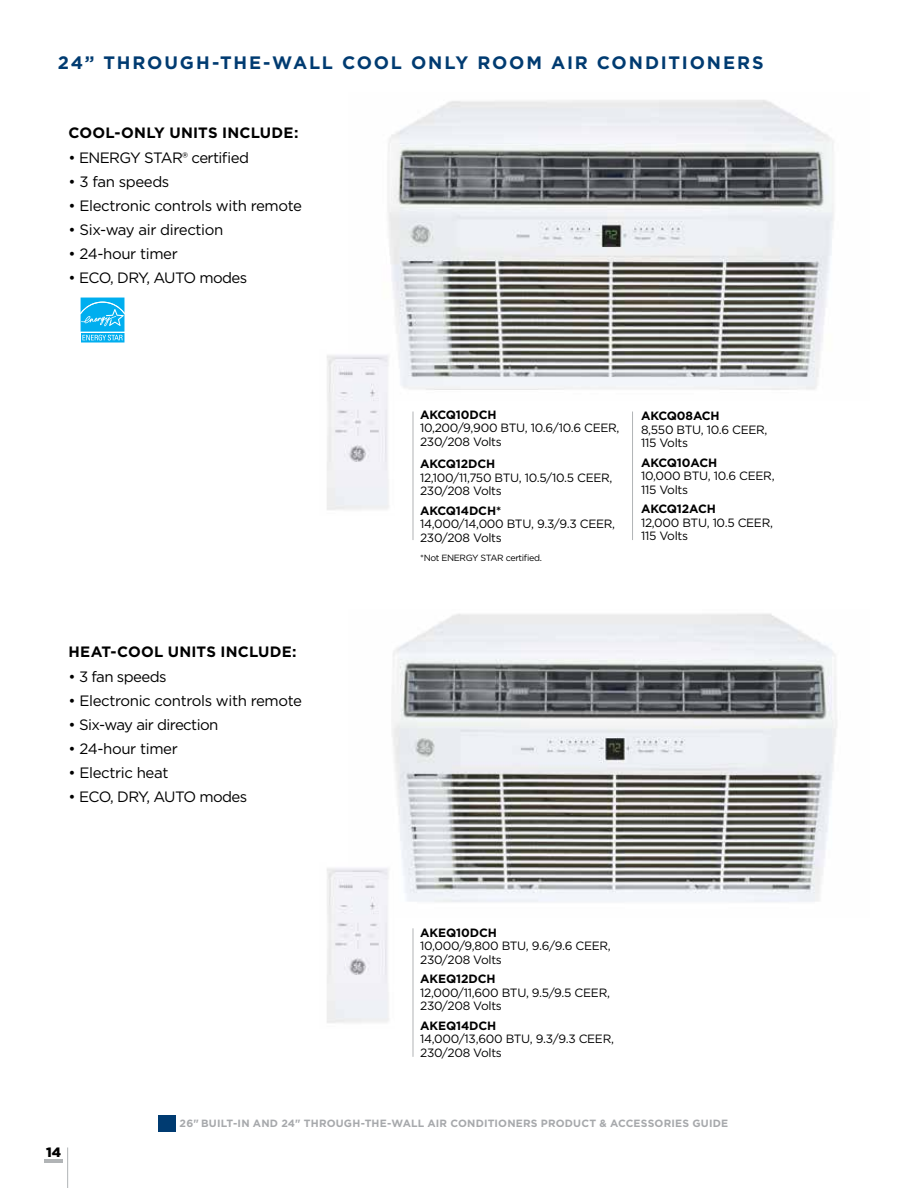
<style>
.page{position:relative;width:918px;height:1188px;background:#fff}
.page>*{position:absolute;margin:0;border:0;box-sizing:border-box;transform-origin:0 0}
.t1{font:700 18px "Gotham";letter-spacing:.1em;color:#003b71}
.t2{font:15px "Gotham";letter-spacing:-.025em;color:#000}
.t3{font:700 15px "Gotham";letter-spacing:.015em;color:#000}
.t4{font:900 13.5px "Gotham";color:#000}
.t5{font:12px/13.5px "Gotham";letter-spacing:-.025em;color:#000}
.t6{font:700 12px "Gotham";letter-spacing:-.01em;color:#000}
.t7{font:700 10.5px "Gotham";letter-spacing:.015em;color:#a7a9ac}
.t8{font:9px "Gotham";letter-spacing:-.04em;color:#000}
</style>
<div class="page">
<hr style="left:67px;top:1148px;width:1px;height:40px;background:#b1b4b6">
<hr style="left:45px;top:1159px;width:18px;height:4px;background:#b1b4b6">
<hr style="left:413px;top:412px;width:1px;height:128px;background:#b1b4b6">
<hr style="left:413px;top:928px;width:1px;height:129px;background:#b1b4b6">
<hr style="left:632px;top:412px;width:1px;height:128px;background:#b1b4b6">
<img style="left:388px;top:100px;width:446px;height:290px">
<img style="left:392px;top:613px;width:445px;height:289px">
<img style="left:327px;top:350px;width:67px;height:160px">
<img style="left:327px;top:862px;width:67px;height:161px">
<div style="left:158px;top:1115px;width:17px;height:16px;background:#003b71"></div>
<div style="left:80px;top:296px;width:46px;height:37px;background:#88d9f7"></div>
<svg style="left:80px;top:298px;width:46px;height:45px"></svg>
<h1 class="t1" style="left:58px;top:51px;width:707px">24” THROUGH-THE-WALL COOL ONLY ROOM AIR CONDITIONERS</h1>
<p class="t3" style="left:69px;top:123px;width:231px">COOL-ONLY UNITS INCLUDE:</p>
<p class="t2" style="left:69px;top:148px;width:182px">• ENERGY STAR® certified</p>
<p class="t2" style="left:69px;top:172px;width:102px">• 3 fan speeds</p>
<p class="t2" style="left:69px;top:196px;width:235px">• Electronic controls with remote</p>
<p class="t2" style="left:69px;top:220px;width:156px">• Six-way air direction</p>
<p class="t2" style="left:69px;top:244px;width:111px">• 24-hour timer</p>
<p class="t2" style="left:69px;top:268px;width:180px">• ECO, DRY, AUTO modes</p>
<p class="t3" style="left:69px;top:642px;width:230px">HEAT-COOL UNITS INCLUDE:</p>
<p class="t2" style="left:69px;top:667px;width:99px">• 3 fan speeds</p>
<p class="t2" style="left:69px;top:691px;width:235px">• Electronic controls with remote</p>
<p class="t2" style="left:69px;top:715px;width:151px">• Six-way air direction</p>
<p class="t2" style="left:69px;top:739px;width:111px">• 24-hour timer</p>
<p class="t2" style="left:69px;top:763px;width:101px">• Electric heat</p>
<p class="t2" style="left:69px;top:787px;width:180px">• ECO, DRY, AUTO modes</p>
<p class="t6" style="left:420px;top:407px;width:78px">AKCQ10DCH</p>
<p class="t5" style="left:420px;top:421px;width:201px">10,200/9,900 BTU, 10.6/10.6 CEER,<br>230/208 Volts</p>
<p class="t6" style="left:420px;top:456px;width:77px">AKCQ12DCH</p>
<p class="t5" style="left:420px;top:471px;width:194px">12,100/11,750 BTU, 10.5/10.5 CEER,<br>230/208 Volts</p>
<p class="t6" style="left:420px;top:503px;width:83px">AKCQ14DCH*</p>
<p class="t5" style="left:420px;top:517px;width:197px">14,000/14,000 BTU, 9.3/9.3 CEER,<br>230/208 Volts</p>
<p class="t8" style="left:420px;top:552px;width:123px">*Not ENERGY STAR certified.</p>
<p class="t6" style="left:641px;top:408px;width:80px">AKCQ08ACH</p>
<p class="t5" style="left:641px;top:422px;width:128px">8,550 BTU, 10.6 CEER,<br>115 Volts</p>
<p class="t6" style="left:641px;top:454px;width:78px">AKCQ10ACH</p>
<p class="t5" style="left:641px;top:469px;width:135px">10,000 BTU, 10.6 CEER,<br>115 Volts</p>
<p class="t6" style="left:641px;top:501px;width:76px">AKCQ12ACH</p>
<p class="t5" style="left:641px;top:515px;width:133px">12,000 BTU, 10.5 CEER,<br>115 Volts</p>
<p class="t6" style="left:420px;top:925px;width:78px">AKEQ10DCH</p>
<p class="t5" style="left:420px;top:939px;width:192px">10,000/9,800 BTU, 9.6/9.6 CEER,<br>230/208 Volts</p>
<p class="t6" style="left:420px;top:971px;width:77px">AKEQ12DCH</p>
<p class="t5" style="left:420px;top:986px;width:191px">12,000/11,600 BTU, 9.5/9.5 CEER,<br>230/208 Volts</p>
<p class="t6" style="left:420px;top:1018px;width:78px">AKEQ14DCH</p>
<p class="t5" style="left:420px;top:1032px;width:195px">14,000/13,600 BTU, 9.3/9.3 CEER,<br>230/208 Volts</p>
<p class="t4" style="left:46px;top:1143px;width:16px">14</p>
<p class="t7" style="left:180px;top:1116px;width:550px">26" BUILT-IN AND 24" THROUGH-THE-WALL AIR CONDITIONERS PRODUCT &amp; ACCESSORIES GUIDE</p>
</div>
